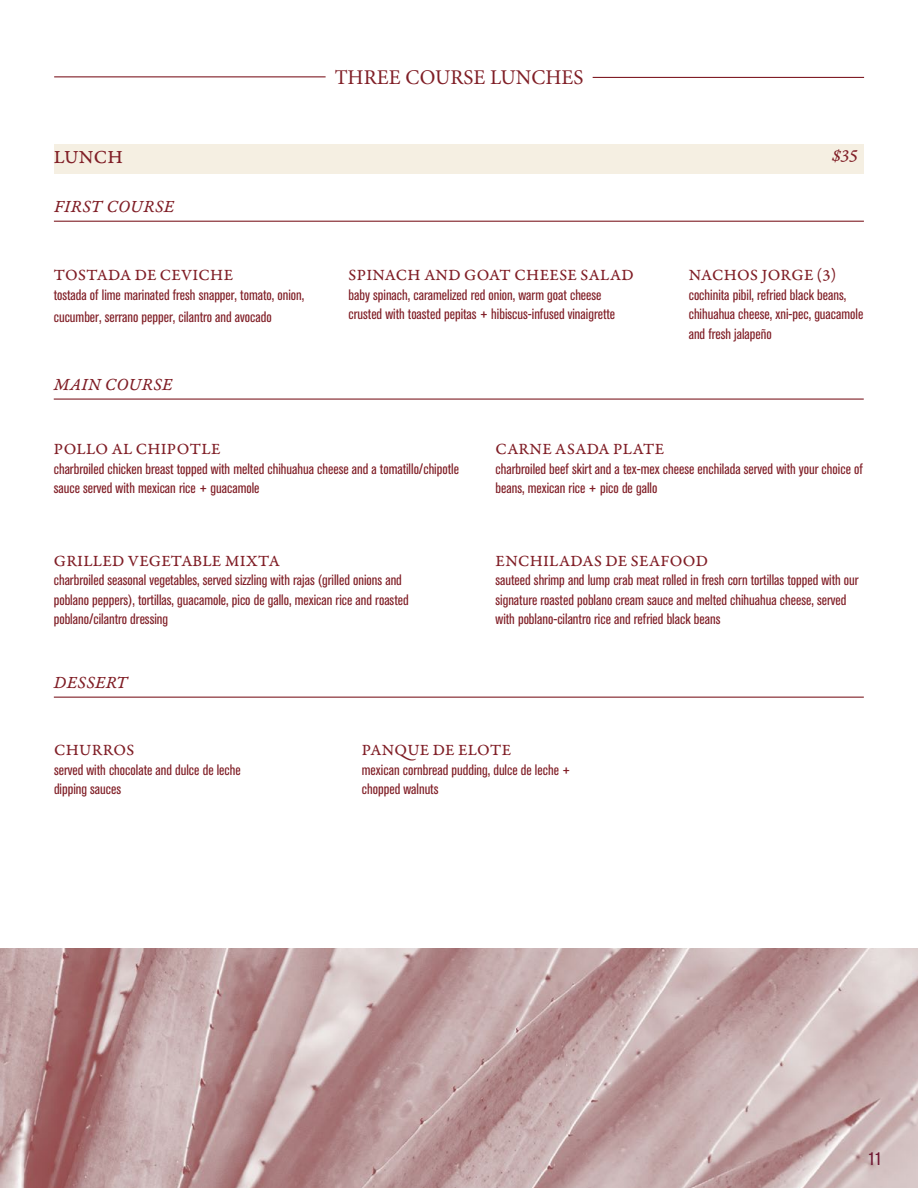
<style>
.page{position:relative;width:918px;height:1188px;background:#fff}
.page>*{position:absolute;margin:0;border:0;box-sizing:border-box;transform-origin:0 0}
.t1{font:21px "Minion Pro";color:#801e26}
.t2{font:19.5px "Garamond Premr Pro Capt";letter-spacing:.005em;color:#801e26}
.t3{font:18px "Garamond Premr Pro It Capt";letter-spacing:.02em;color:#801e26}
.t4{font:condensed 18px "Akzidenz Grotesk BQ";color:#701833}
.t5{font:16.5px "Garamond Premr Pro Capt";letter-spacing:.01em;color:#801e26}
.t6{font:condensed 15px/19.5px "Akzidenz Grotesk BQ";color:#801e26}
</style>
<div class="page">
<div style="left:54px;top:144px;width:810px;height:29px;background:#f5efe2"></div>
<hr style="left:54px;top:221px;width:810px;height:1px;background:#801f26">
<hr style="left:54px;top:399px;width:810px;height:1px;background:#801f26">
<hr style="left:54px;top:697px;width:810px;height:1px;background:#801f26">
<img style="left:0;top:948px;width:918px;height:240px">
<hr style="left:54px;top:76px;width:272px;height:1px;background:#801e26">
<hr style="left:593px;top:77px;width:271px;height:1px;background:#801e26">
<h1 class="t1" style="left:335px;top:63px;width:250px">THREE COURSE LUNCHES</h1>
<h2 class="t2" style="left:54px;top:145px;width:71px">LUNCH</h2>
<p class="t3" style="left:832px;top:145px;width:27px">$35</p>
<p class="t3" style="left:54px;top:196px;width:122px">FIRST COURSE</p>
<p class="t5" style="left:54px;top:265px;width:181px">TOSTADA DE CEVICHE</p>
<p class="t6" style="left:54px;top:283px;width:252px;line-height:22.5px">tostada of lime marinated fresh snapper, tomato, onion, cucumber, serrano pepper, cilantro and avocado</p>
<p class="t3" style="left:54px;top:374px;width:120px">MAIN COURSE</p>
<p class="t5" style="left:349px;top:265px;width:287px">SPINACH AND GOAT CHEESE SALAD</p>
<p class="t6" style="left:349px;top:285px;width:268px">baby spinach, caramelized red onion, warm goat cheese crusted with toasted pepitas + hibiscus-infused vinaigrette</p>
<p class="t5" style="left:689px;top:265px;width:149px">NACHOS JORGE (3)</p>
<p class="t6" style="left:689px;top:285px;width:176px">cochinita pibil, refried black beans, chihuahua cheese, xni-pec, guacamole and fresh jalapeño</p>
<p class="t5" style="left:54px;top:439px;width:168px">POLLO AL CHIPOTLE</p>
<p class="t6" style="left:54px;top:459px;width:407px">charbroiled chicken breast topped with melted chihuahua cheese and a tomatillo/chipotle sauce served with mexican rice + guacamole</p>
<p class="t5" style="left:54px;top:551px;width:227px">GRILLED VEGETABLE MIXTA</p>
<p class="t6" style="left:54px;top:571px;width:356px">charbroiled seasonal vegetables, served sizzling with rajas (grilled onions and poblano peppers), tortillas, guacamole, pico de gallo, mexican rice and roasted poblano/cilantro dressing</p>
<p class="t3" style="left:54px;top:672px;width:75px">DESSERT</p>
<p class="t5" style="left:496px;top:439px;width:170px">CARNE ASADA PLATE</p>
<p class="t6" style="left:496px;top:459px;width:369px">charbroiled beef skirt and a tex-mex cheese enchilada served with your choice of beans, mexican rice + pico de gallo</p>
<p class="t5" style="left:496px;top:551px;width:214px">ENCHILADAS DE SEAFOOD</p>
<p class="t6" style="left:496px;top:571px;width:365px">sauteed shrimp and lump crab meat rolled in fresh corn tortillas topped with our signature roasted poblano cream sauce and melted chihuahua cheese, served with poblano-cilantro rice and refried black beans</p>
<p class="t5" style="left:54px;top:740px;width:82px">CHURROS</p>
<p class="t6" style="left:54px;top:760px;width:188px">served with chocolate and dulce de leche dipping sauces</p>
<p class="t5" style="left:362px;top:740px;width:151px">PANQUE DE ELOTE</p>
<p class="t6" style="left:362px;top:760px;width:210px">mexican cornbread pudding, dulce de leche + chopped walnuts</p>
<p class="t4" style="left:868px;top:1149px;width:15px">11</p>
</div>
